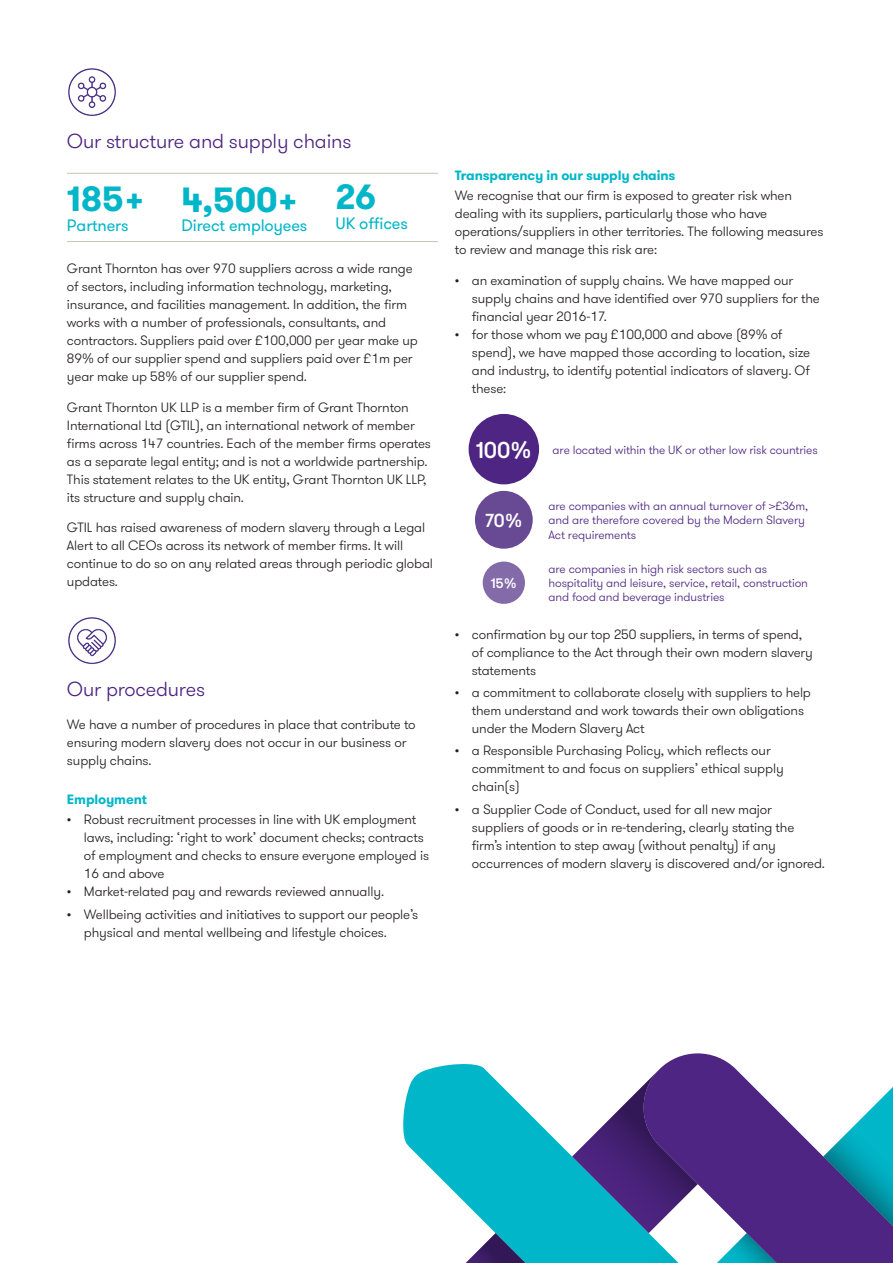
<style>
.page{position:relative;width:893px;height:1263px;background:#fff}
.page>*{position:absolute;margin:0;border:0;box-sizing:border-box;transform-origin:0 0}
.t1{font:700 34.95px "GT Walsheim Pro";letter-spacing:-.01em;color:#00b6c8}
.t2{font:300 20.25px "GT Walsheim Pro";letter-spacing:-.01em;color:#4e2582}
.t3{font:500 18.75px "GT Walsheim Pro";color:#fff}
.t4{font:16.5px "GT Walsheim Pro";letter-spacing:-.01em;color:#00b6c8}
.t5{font:500 13.8px "GT Walsheim Pro";color:#fff}
.t6{font:300 13.5px/18px "GT Walsheim Pro";letter-spacing:-.01em;color:#231f20}
.t7{font:700 13.5px "GT Walsheim Pro";letter-spacing:-.01em;color:#00b6c8}
.t8{font:300 12px/14.2px "GT Walsheim Pro";letter-spacing:-.01em;color:#4e2582}
.s1{font-weight:500;font-size:22.95px;color:#fff}
</style>
<div class="page">
<img style="left:68px;top:68px;width:48px;height:48px">
<img style="left:68px;top:617px;width:48px;height:47px">
<hr style="left:67px;top:173px;width:371px;height:1px;background:#cdc2b4">
<hr style="left:67px;top:241px;width:371px;height:1px;background:#cdc2b4">
<div style="left:469px;top:414px;width:70px;height:70px;background:#4e2582;border-radius:50%"></div>
<div style="left:475px;top:491px;width:58px;height:58px;background:#684994;border-radius:50%"></div>
<div style="left:483px;top:561px;width:42px;height:43px;background:#836ba9;border-radius:50%"></div>
<svg style="left:403px;top:1053px;width:490px;height:210px"></svg>
<h2 class="t2" style="left:67px;top:128px;width:286px">Our structure and supply chains</h2>
<h1 class="t1" style="left:67px;top:176px;width:80px">185+</h1>
<p class="t4" style="left:67px;top:215px;width:63px">Partners</p>
<h1 class="t1" style="left:182px;top:177px;width:119px">4,500+</h1>
<p class="t4" style="left:182px;top:215px;width:127px">Direct employees</p>
<h1 class="t1" style="left:335px;top:174px;width:42px">26</h1>
<p class="t4" style="left:335px;top:213px;width:74px">UK offices</p>
<p class="t6" style="left:67px;top:260px;width:352px">Grant Thornton has over 970 suppliers across a wide range of sectors, including information technology, marketing, insurance, and facilities management. In addition, the firm works with a number of professionals, consultants, and contractors. Suppliers paid over £100,000 per year make up 89% of our supplier spend and suppliers paid over £1m per year make up 58% of our supplier spend.</p>
<p class="t6" style="left:67px;top:398px;width:366px">Grant Thornton UK LLP is a member firm of Grant Thornton International Ltd (GTIL), an international network of member firms across 147 countries. Each of the member firms operates as a separate legal entity; and is not a worldwide partnership.<br>This statement relates to the UK entity, Grant Thornton UK LLP, its structure and supply chain.</p>
<p class="t6" style="left:67px;top:519px;width:367px">GTIL has raised awareness of modern slavery through a Legal Alert to all CEOs across its network of member firms. It will continue to do so on any related areas through periodic global updates.</p>
<h2 class="t2" style="left:67px;top:676px;width:140px">Our procedures</h2>
<p class="t6" style="left:67px;top:715px;width:350px">We have a number of procedures in place that contribute to ensuring modern slavery does not occur in our business or supply chains.</p>
<p class="t7" style="left:67px;top:791px;width:81px">Employment</p>
<p class="t6" style="left:84px;top:811px;width:347px;text-indent:-17px">• Robust recruitment processes in line with UK employment laws, including: ‘right to work’ document checks; contracts of employment and checks to ensure everyone employed is 16 and above</p>
<p class="t6" style="left:67px;top:883px;width:319px">• Market-related pay and rewards reviewed annually.</p>
<p class="t6" style="left:84px;top:905px;width:336px;text-indent:-17px">• Wellbeing activities and initiatives to support our people’s physical and mental wellbeing and lifestyle choices.</p>
<p class="t7" style="left:455px;top:167px;width:222px">Transparency in our supply chains</p>
<p class="t6" style="left:455px;top:187px;width:370px">We recognise that our firm is exposed to greater risk when dealing with its suppliers, particularly those who have operations/suppliers in other territories. The following measures to review and manage this risk are:</p>
<p class="t6" style="left:472px;top:272px;width:350px;text-indent:-17px">• an examination of supply chains. We have mapped our supply chains and have identified over 970 suppliers for the financial year 2016-17.</p>
<p class="t6" style="left:472px;top:326px;width:340px;text-indent:-17px">• for those whom we pay £100,000 and above (89% of spend), we have mapped those according to location, size and industry, to identify potential indicators of slavery. Of these:</p>
<p class="t8" style="left:476px;top:443px;width:343px"><span class="s1">100%</span> are located within the UK or other low risk countries</p>
<h3 class="t3" style="left:485px;top:508px;width:39px">70%</h3>
<p class="t5" style="left:491px;top:574px;width:28px">15%</p>
<p class="t8" style="left:548px;top:499px;width:261px">are companies with an annual turnover of &gt;£36m, and are therefore covered by the Modern Slavery<br>Act requirements</p>
<p class="t8" style="left:549px;top:562px;width:261px">are companies in high risk sectors such as hospitality and leisure, service, retail, construction and food and beverage industries</p>
<p class="t6" style="left:472px;top:625px;width:342px;text-indent:-17px">• confirmation by our top 250 suppliers, in terms of spend, of compliance to the Act through their own modern slavery statements</p>
<p class="t6" style="left:472px;top:684px;width:341px;text-indent:-17px">• a commitment to collaborate closely with suppliers to help them understand and work towards their own obligations under the Modern Slavery Act</p>
<p class="t6" style="left:472px;top:742px;width:313px;text-indent:-17px">• a Responsible Purchasing Policy, which reflects our commitment to and focus on suppliers’ ethical supply chain(s)</p>
<p class="t6" style="left:472px;top:800px;width:355px;text-indent:-17px">• a Supplier Code of Conduct, used for all new major suppliers of goods or in re-tendering, clearly stating the firm’s intention to step away (without penalty) if any occurrences of modern slavery is discovered and/or ignored.</p>
</div>
